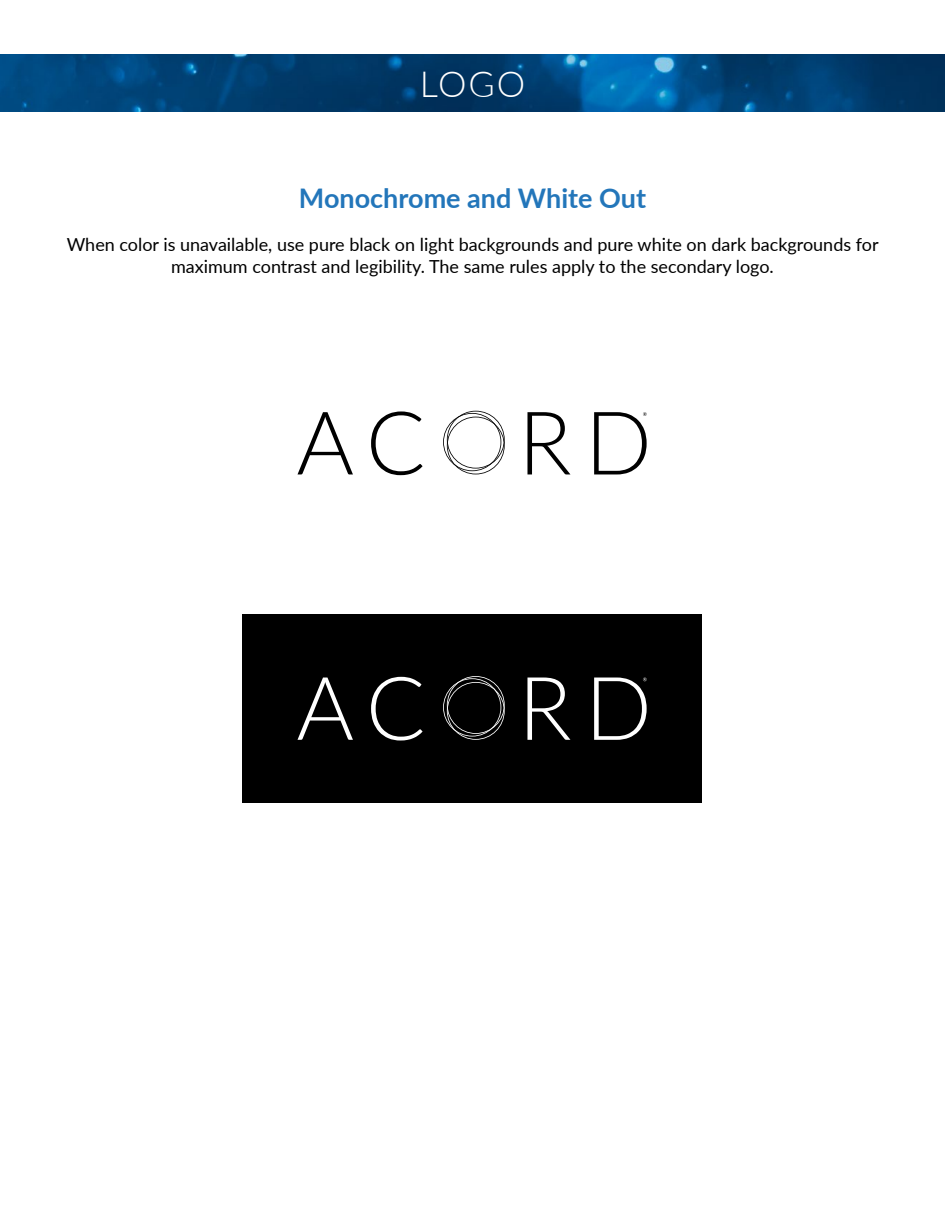
<style>
.page{position:relative;width:945px;height:1215px;background:#fff}
.page>*{position:absolute;margin:0;border:0;box-sizing:border-box;transform-origin:0 0}
.t1{font:300 36px "Lato";color:#fff}
.t2{font:700 27px "Lato";color:#2376ba}
.t3{font:18px/21.6px "Lato";color:#000;text-align:center}
</style>
<div class="page">
<div style="left:243px;top:614px;width:459px;height:189px;background:#000"></div>
<img style="left:0;top:54px;width:945px;height:57px">
<svg style="left:298px;top:412px;width:55px;height:62px"></svg>
<svg style="left:371px;top:411px;width:52px;height:64px"></svg>
<svg style="left:527px;top:412px;width:43px;height:62px"></svg>
<svg style="left:443px;top:411px;width:62px;height:63px"></svg>
<svg style="left:594px;top:412px;width:53px;height:62px"></svg>
<svg style="left:298px;top:678px;width:55px;height:62px"></svg>
<svg style="left:371px;top:677px;width:52px;height:64px"></svg>
<svg style="left:527px;top:678px;width:43px;height:62px"></svg>
<svg style="left:443px;top:676px;width:62px;height:64px"></svg>
<svg style="left:594px;top:678px;width:53px;height:62px"></svg>
<h1 class="t1" style="left:420px;top:59px;width:107px">LOGO</h1>
<h2 class="t2" style="left:299px;top:178px;width:349px">Monochrome and White Out</h2>
<p class="t3" style="left:67px;top:233px;width:813px">When color is unavailable, use pure black on light backgrounds and pure white on dark backgrounds for maximum contrast and legibility. The same rules apply to the secondary logo.</p>
</div>
